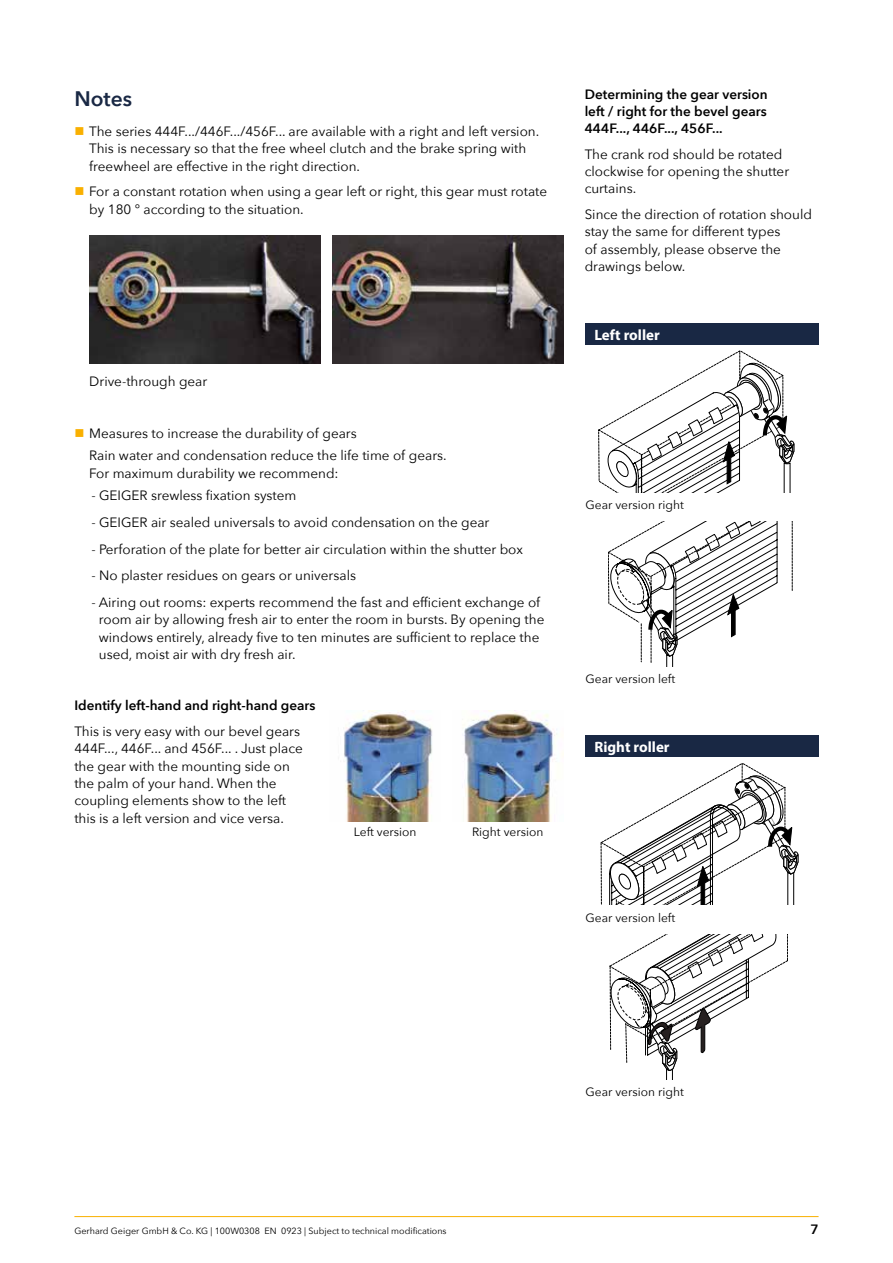
<style>
.page{position:relative;width:893px;height:1263px;background:#fff}
.page>*{position:absolute;margin:0;border:0;box-sizing:border-box;transform-origin:0 0}
.t1{font:600 21px "Avenir Next";color:#192844}
.t2{font:700 15px "Myriad Pro";color:#fff}
.t3{font:13.5px/17.2px "Avenir Next";color:#000}
.t4{font:600 13.5px/17.2px "Avenir Next";color:#000;text-align:justify}
.t5{font:12px "Avenir Next";color:#000}
.t6{font:9px "Avenir Next";color:#000}
</style>
<div class="page">
<hr style="left:74px;top:1216px;width:745px;height:1px;background:#f9b000">
<img style="left:89px;top:235px;width:232px;height:129px">
<img style="left:332px;top:235px;width:231px;height:129px">
<img style="left:463px;top:710px;width:100px;height:112px">
<img style="left:344px;top:710px;width:88px;height:112px">
<svg style="left:598px;top:351px;width:197px;height:141px"></svg>
<svg style="left:608px;top:521px;width:185px;height:146px"></svg>
<div style="left:585px;top:323px;width:234px;height:21px;background:#192844"></div>
<svg style="left:601px;top:763px;width:198px;height:142px"></svg>
<svg style="left:609px;top:934px;width:179px;height:145px"></svg>
<div style="left:585px;top:736px;width:234px;height:21px;background:#192844"></div>
<h1 class="t1" style="left:74px;top:81px;width:59px">Notes</h1>
<p class="t3" style="left:89px;top:122px;width:451px">The series 444F.../446F.../456F... are available with a right and left version.<br>This is necessary so that the free wheel clutch and the brake spring with freewheel are effective in the right direction.</p>
<p class="t3" style="left:89px;top:182px;width:459px">For a constant rotation when using a gear left or right, this gear must rotate by 180 ° according to the situation.</p>
<p class="t3" style="left:89px;top:372px;width:119px">Drive-through gear</p>
<p class="t3" style="left:89px;top:421px;width:359px;line-height:22.5px">Measures to increase the durability of gears<br>Rain water and condensation reduce the life time of gears.</p>
<p class="t3" style="left:89px;top:464px;width:251px">For maximum durability we recommend:</p>
<p class="t3" style="left:91px;top:486px;width:207px">- GEIGER srewless fixation system</p>
<p class="t3" style="left:91px;top:513px;width:400px">- GEIGER air sealed universals to avoid condensation on the gear</p>
<p class="t3" style="left:91px;top:540px;width:433px">- Perforation of the plate for better air circulation within the shutter box</p>
<p class="t3" style="left:91px;top:566px;width:266px">- No plaster residues on gears or universals</p>
<p class="t3" style="left:99px;top:593px;width:447px;text-indent:-7px">- Airing out rooms: experts recommend the fast and efficient exchange of room air by allowing fresh air to enter the room in bursts. By opening the windows entirely, already five to ten minutes are sufficient to replace the used, moist air with dry fresh air.</p>
<p class="t4" style="left:74px;top:697px;width:243px">Identify left-hand and right-hand gears</p>
<p class="t3" style="left:74px;top:722px;width:230px">This is very easy with our bevel gears 444F..., 446F... and 456F... . Just place the gear with the mounting side on the palm of your hand. When the coupling elements show to the left this is a left version and vice versa.</p>
<p class="t5" style="left:354px;top:822px;width:64px">Left version</p>
<p class="t5" style="left:472px;top:822px;width:73px">Right version</p>
<p class="t4" style="left:585px;top:85px;width:184px">Determining the gear version left / right for the bevel gears 444F..., 446F..., 456F...</p>
<p class="t3" style="left:585px;top:145px;width:206px">The crank rod should be rotated clockwise for opening the shutter curtains.</p>
<p class="t3" style="left:585px;top:205px;width:229px">Since the direction of rotation should stay the same for different types<br>of assembly, please observe the drawings below.</p>
<p class="t2" style="left:594px;top:325px;width:67px">Left roller</p>
<p class="t5" style="left:585px;top:495px;width:100px">Gear version right</p>
<p class="t5" style="left:585px;top:669px;width:91px">Gear version left</p>
<p class="t2" style="left:594px;top:737px;width:77px">Right roller</p>
<p class="t5" style="left:585px;top:907px;width:91px">Gear version left</p>
<p class="t5" style="left:585px;top:1082px;width:100px">Gear version right</p>
<p class="t6" style="left:74px;top:1223px;width:374px">Gerhard Geiger GmbH &amp; Co. KG | 100W0308 EN 0923 | Subject to technical modifications</p>
<p class="t4" style="left:810px;top:1220px;width:10px">7</p>
</div>
